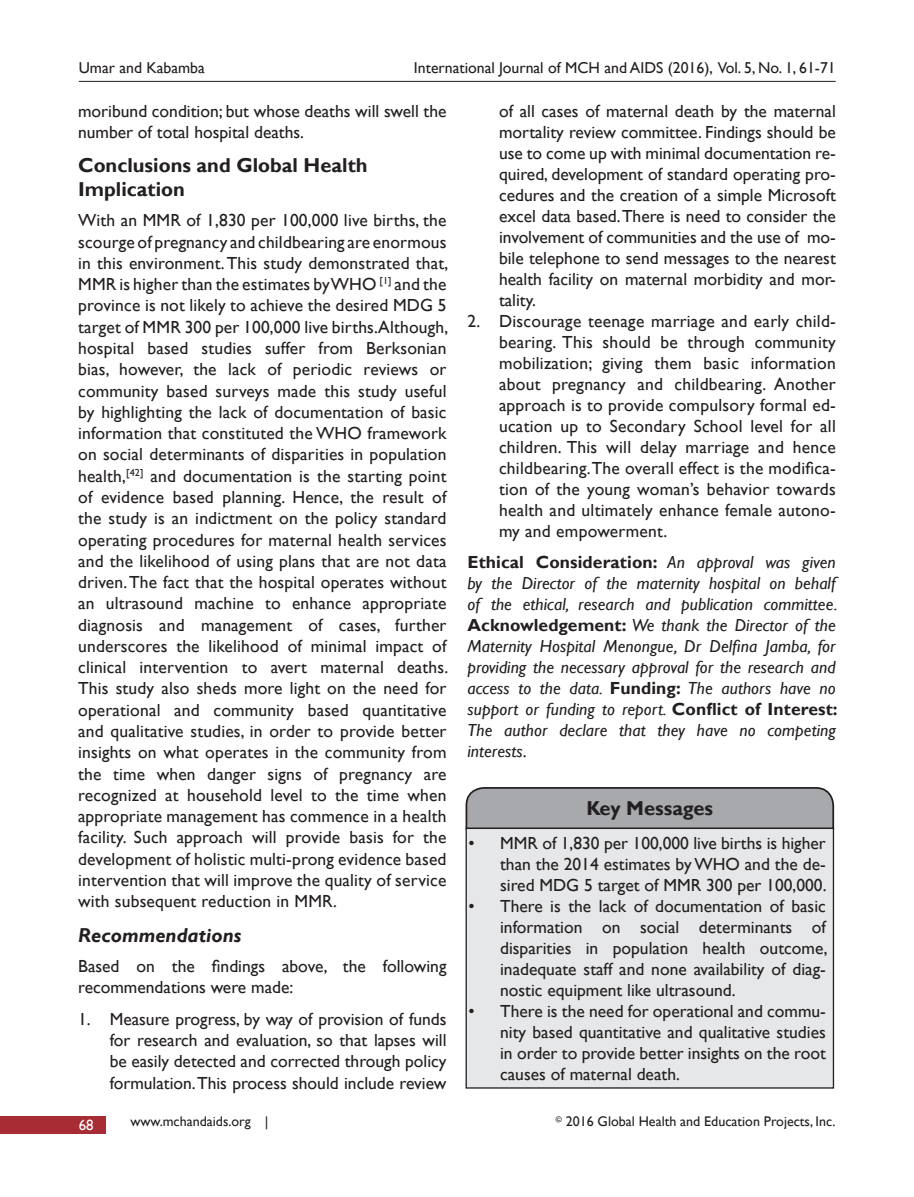
<style>
.page{position:relative;width:914px;height:1197px;background:#fff}
.page>*{position:absolute;margin:0;border:0;box-sizing:border-box;transform-origin:0 0}
.t1{font:700 20.12px/24px "Gill Sans";color:#231f20}
.t2{font:italic 700 20.12px "Gill Sans";color:#231f20}
.t3{font:17.5px/21.3px "Gill Sans";color:#231f20;text-align:justify}
.t4{font:italic 17.5px/21px "Gill Sans";letter-spacing:.005em;color:#231f20;text-align:justify}
.t5{font:15.75px "Gill Sans";color:#231f20}
.t6{font:14.88px "Gill Sans";color:#fff}
.t7{font:14px "Gill Sans";color:#231f20}
.s1{font-weight:700;font-style:normal}
.s2{font-style:normal}
</style>
<div class="page">
<hr style="left:79px;top:81px;width:756px;height:1px;background:#231f20">
<div style="left:0;top:1117px;width:106px;height:17px;background:#a72c33"></div>
<svg style="left:465px;top:787px;width:370px;height:43px;background:#a0a1a4"></svg>
<div style="left:466px;top:828px;width:367px;height:260px;background:#e6e7e8"></div>
<div style="left:465px;top:828px;width:369px;height:261px;border:1px solid #231f20"></div>
<p class="t5" style="left:79px;top:58px;width:128px">Umar and Kabamba</p>
<p class="t5" style="left:414px;top:58px;width:423px">International Journal of MCH and AIDS (2016), Vol. 5, No. 1, 61-71</p>
<p class="t3" style="left:78px;top:100px;width:370px">moribund condition; but whose deaths will swell the number of total hospital deaths.</p>
<p class="t1" style="left:78px;top:153px;width:291px">Conclusions and Global Health<br>Implication</p>
<p class="t3" style="left:78px;top:210px;width:371px">With an MMR of 1,830 per 100,000 live births, the scourge of pregnancy and childbearing are enormous in this environment. This study demonstrated that, MMR is higher than the estimates by WHO <sup>[1]</sup> and the province is not likely to achieve the desired MDG 5 target of MMR 300 per 100,000 live births.Although, hospital based studies suffer from Berksonian bias, however, the lack of periodic reviews or community based surveys made this study useful by highlighting the lack of documentation of basic information that constituted the WHO framework on social determinants of disparities in population health,<sup>[42]</sup> and documentation is the starting point of evidence based planning. Hence, the result of the study is an indictment on the policy standard operating procedures for maternal health services and the likelihood of using plans that are not data driven. The fact that the hospital operates without an ultrasound machine to enhance appropriate diagnosis and management of cases, further underscores the likelihood of minimal impact of clinical intervention to avert maternal deaths.<br>This study also sheds more light on the need for operational and community based quantitative and qualitative studies, in order to provide better insights on what operates in the community from the time when danger signs of pregnancy are recognized at household level to the time when appropriate management has commence in a health facility. Such approach will provide basis for the development of holistic multi-prong evidence based intervention that will improve the quality of service with subsequent reduction in MMR.</p>
<p class="t2" style="left:78px;top:923px;width:165px">Recommendations</p>
<p class="t3" style="left:78px;top:955px;width:370px">Based on the findings above, the following recommendations were made:</p>
<p class="t3" style="left:110px;top:1008px;width:338px;text-indent:-32px">1. Measure progress, by way of provision of funds for research and evaluation, so that lapses will be easily detected and corrected through policy formulation. This process should include review</p>
<p class="t3" style="left:499px;top:100px;width:338px">of all cases of maternal death by the maternal mortality review committee. Findings should be use to come up with minimal documentation re&shy;quired, development of standard operating pro&shy;cedures and the creation of a simple Microsoft excel data based. There is need to consider the involvement of communities and the use of mo&shy;bile telephone to send messages to the nearest health facility on maternal morbidity and mor&shy;tality.</p>
<p class="t3" style="left:499px;top:310px;width:338px;text-indent:-32px">2. Discourage teenage marriage and early child&shy;bearing. This should be through community mobilization; giving them basic information about pregnancy and childbearing. Another approach is to provide compulsory formal ed&shy;ucation up to Secondary School level for all children. This will delay marriage and hence childbearing. The overall effect is the modifica&shy;tion of the young woman’s behavior towards health and ultimately enhance female autono&shy;my and empowerment.</p>
<p class="t4" style="left:467px;top:552px;width:371px"><span class="s1">Ethical Consideration:</span> An approval was given by the Director of the maternity hospital on behalf of the ethical, research and publication committee.<br><span class="s1">Acknowledgement:</span> We thank the Director of the Maternity Hospital Menongue, Dr Delfina Jamba, for providing the necessary approval for the research and access to the data. <span class="s1">Funding:</span> The authors have no support or funding to report. <span class="s1">Conflict of Interest:<br></span>The author declare that they have no competing interests<span class="s2">.</span></p>
<p class="t1" style="left:586px;top:796px;width:128px">Key Messages</p>
<p class="t3" style="left:500px;top:833px;width:328px;text-indent:-32px">• MMR of 1,830 per 100,000 live births is higher than the 2014 estimates by WHO and the de&shy;sired MDG 5 target of MMR 300 per 100,000.</p>
<p class="t3" style="left:500px;top:896px;width:329px;text-indent:-32px">• There is the lack of documentation of basic information on social determinants of disparities in population health outcome, inadequate staff and none availability of diag&shy;nostic equipment like ultrasound.</p>
<p class="t3" style="left:500px;top:1001px;width:327px;text-indent:-32px">• There is the need for operational and commu&shy;nity based quantitative and qualitative studies in order to provide better insights on the root causes of maternal death.</p>
<p class="t6" style="left:79px;top:1117px;width:16px">68</p>
<p class="t7" style="left:130px;top:1113px;width:139px">www.mchandaids.org |</p>
<p class="t7" style="left:556px;top:1113px;width:281px"><sup>©</sup> 2016 Global Health and Education Projects, Inc.</p>
</div>
